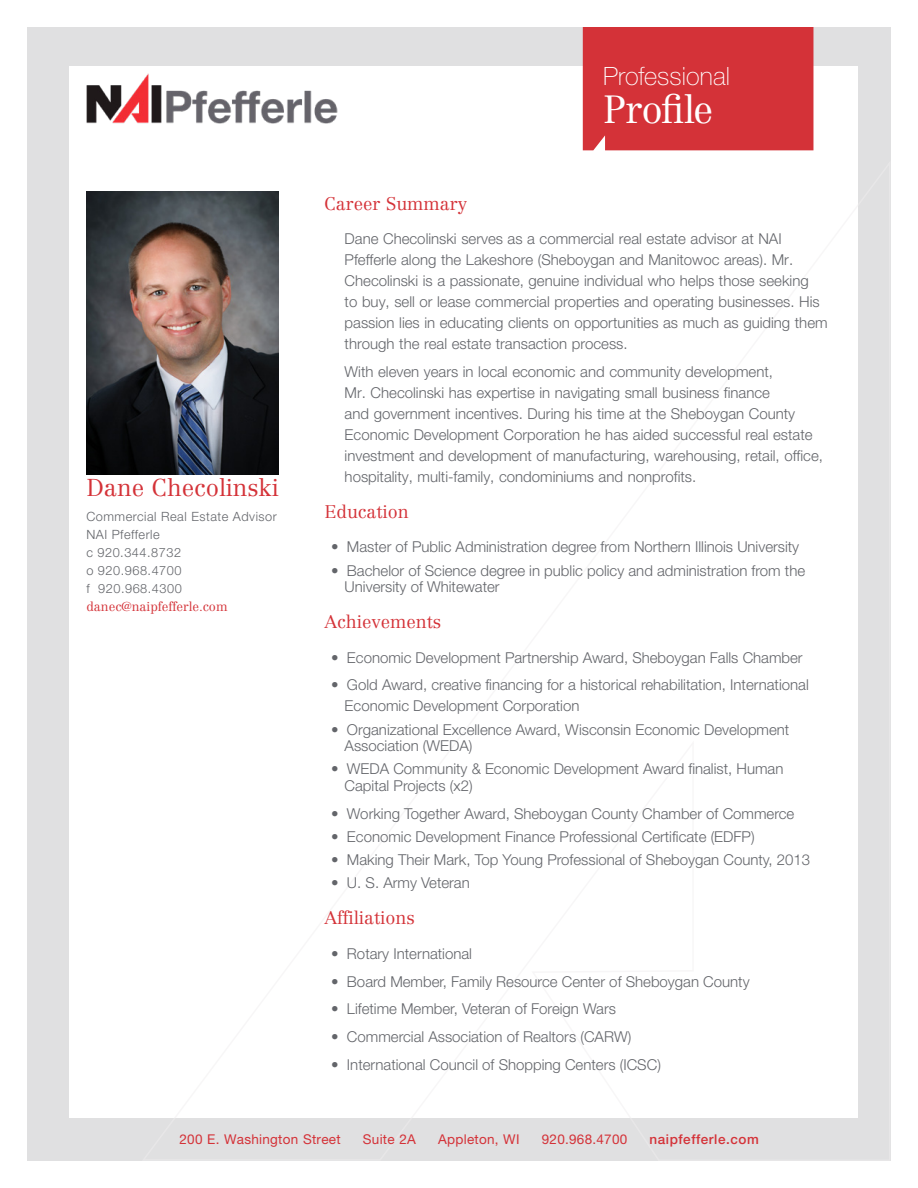
<style>
.page{position:relative;width:918px;height:1188px;background:#fff}
.page>*{position:absolute;margin:0;border:0;box-sizing:border-box;transform-origin:0 0}
.t1{font:300 38.7px "Centennial LT Std";letter-spacing:-.035em;color:#fff}
.t2{font:100 25.2px "Helvetica Neue LT Std";letter-spacing:.005em;color:#fff}
.Subhead{font:300 24px "Centennial LT Std";color:#d43238}
.Subhead-2{font:300 18px "Centennial LT Std";color:#d43238}
.t3{font:300 15px/21px "Helvetica Neue LT Std";color:#63656a}
.t4{font:13.5px "Helvetica Neue LT Std";letter-spacing:.02em;color:#d43238}
.t5{font:500 13.5px "Helvetica Neue LT Std";letter-spacing:.04em;color:#d43238}
.t6{font:300 12.75px "Helvetica Neue LT Std";letter-spacing:.04em;color:#63656a}
.t7{font:300 12.75px "Centennial LT Std";color:#d43238}
</style>
<div class="page">
<div style="left:27px;top:27px;width:864px;height:1134px;background:#e0e0e1"></div>
<div style="left:69px;top:66px;width:789px;height:1051px;background:#fff"></div>
<div style="left:583px;top:27px;width:230px;height:123px;background:#d43238"></div>
<img style="left:86px;top:73px;width:252px;height:51px">
<img style="left:86px;top:192px;width:192px;height:282px">
<p class="Subhead" style="left:86px;top:474px;width:194px">Dane Checolinski</p>
<p class="t6" style="left:86px;top:509px;width:192px">Commercial Real Estate Advisor</p>
<p class="t6" style="left:86px;top:527px;width:75px">NAI Pfefferle</p>
<p class="t6" style="left:86px;top:545px;width:96px">c 920.344.8732</p>
<p class="t6" style="left:86px;top:563px;width:97px">o 920.968.4700</p>
<p class="t6" style="left:86px;top:581px;width:97px">f 920.968.4300</p>
<p class="t7" style="left:86px;top:599px;width:143px">danec@naipfefferle.com</p>
<p class="t2" style="left:603px;top:62px;width:128px">Professional</p>
<p class="t1" style="left:603px;top:86px;width:111px">Profile</p>
<p class="Subhead-2" style="left:324px;top:193px;width:144px">Career Summary</p>
<p class="t3" style="left:345px;top:228px;width:484px">Dane Checolinski serves as a commercial real estate advisor at NAI Pfefferle along the Lakeshore (Sheboygan and Manitowoc areas). Mr.<br>Checolinski is a passionate, genuine individual who helps those seeking<br>to buy, sell or lease commercial properties and operating businesses. His passion lies in educating clients on opportunities as much as guiding them through the real estate transaction process.</p>
<p class="t3" style="left:345px;top:361px;width:480px">With eleven years in local economic and community development,<br>Mr. Checolinski has expertise in navigating small business finance<br>and government incentives. During his time at the Sheboygan County Economic Development Corporation he has aided successful real estate investment and development of manufacturing, warehousing, retail, office, hospitality, multi-family, condominiums and nonprofits.</p>
<p class="Subhead-2" style="left:324px;top:501px;width:86px">Education</p>
<p class="t3" style="left:331px;top:536px;width:470px">• Master of Public Administration degree from Northern Illinois University</p>
<p class="t3" style="left:345px;top:562px;width:462px;line-height:16.5px;text-indent:-14px">• Bachelor of Science degree in public policy and administration from the<br>University of Whitewater</p>
<p class="Subhead-2" style="left:324px;top:611px;width:118px">Achievements</p>
<p class="t3" style="left:331px;top:646px;width:473px">• Economic Development Partnership Award, Sheboygan Falls Chamber</p>
<p class="t3" style="left:345px;top:674px;width:466px;text-indent:-14px">• Gold Award, creative financing for a historical rehabilitation, International<br>Economic Development Corporation</p>
<p class="t3" style="left:345px;top:721px;width:446px;line-height:16.5px;text-indent:-14px">• Organizational Excellence Award, Wisconsin Economic Development<br>Association (WEDA)</p>
<p class="t3" style="left:345px;top:760px;width:440px;line-height:16.5px;text-indent:-14px">• WEDA Community &amp; Economic Development Award finalist, Human<br>Capital Projects (x2)</p>
<p class="t3" style="left:331px;top:802px;width:465px">• Working Together Award, Sheboygan County Chamber of Commerce</p>
<p class="t3" style="left:331px;top:826px;width:425px">• Economic Development Finance Professional Certificate (EDFP)</p>
<p class="t3" style="left:331px;top:849px;width:481px">• Making Their Mark, Top Young Professional of Sheboygan County, 2013</p>
<p class="t3" style="left:331px;top:872px;width:140px">• U. S. Army Veteran</p>
<p class="Subhead-2" style="left:324px;top:907px;width:92px">Affiliations</p>
<p class="t3" style="left:331px;top:943px;width:142px">• Rotary International</p>
<p class="t3" style="left:331px;top:970px;width:420px">• Board Member, Family Resource Center of Sheboygan County</p>
<p class="t3" style="left:331px;top:998px;width:286px">• Lifetime Member, Veteran of Foreign Wars</p>
<p class="t3" style="left:331px;top:1026px;width:302px">• Commercial Association of Realtors (CARW)</p>
<p class="t3" style="left:331px;top:1054px;width:331px">• International Council of Shopping Centers (ICSC)</p>
<p class="t4" style="left:180px;top:1131px;width:163px">200 E. Washington Street</p>
<p class="t4" style="left:363px;top:1131px;width:55px">Suite 2A</p>
<p class="t4" style="left:438px;top:1131px;width:83px">Appleton, WI</p>
<p class="t4" style="left:542px;top:1131px;width:87px">920.968.4700</p>
<p class="t5" style="left:650px;top:1131px;width:111px">naipfefferle.com</p>
</div>
